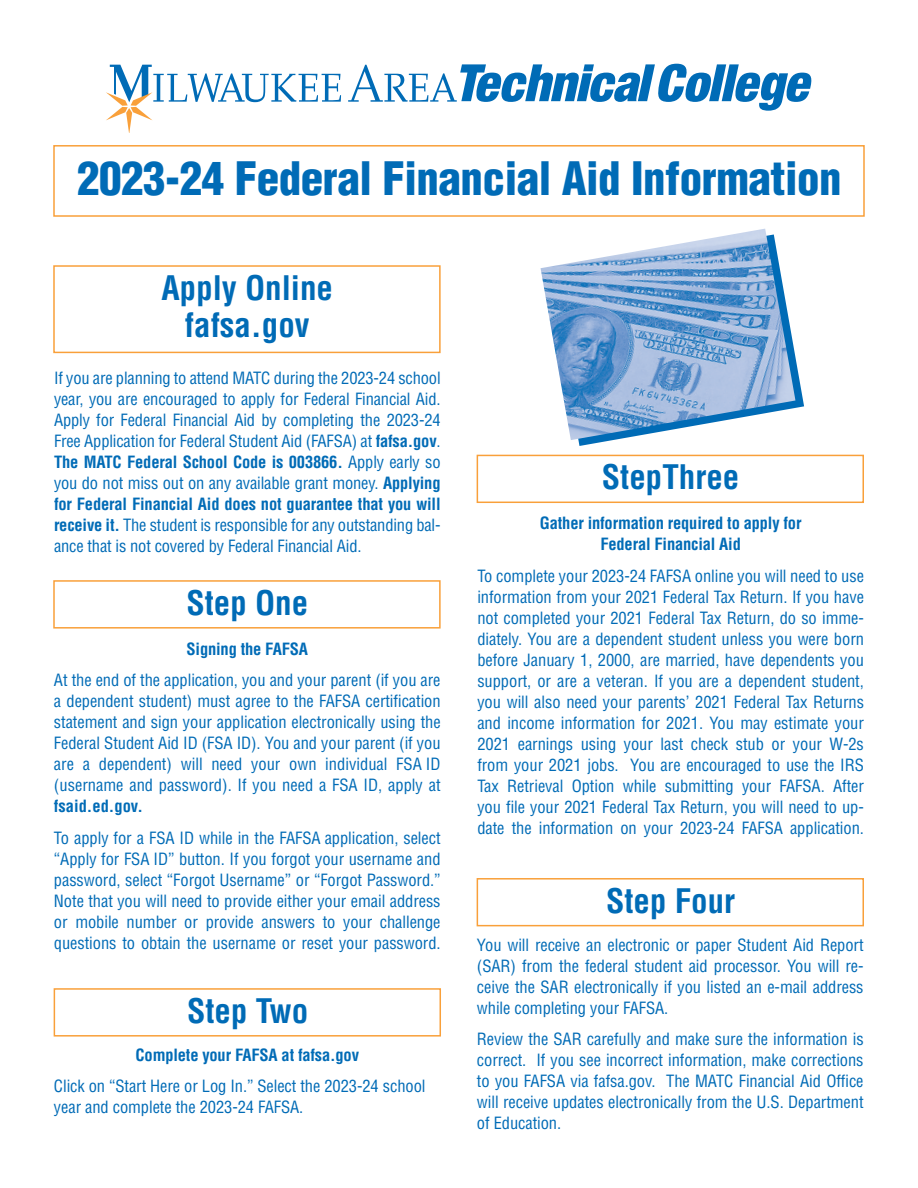
<style>
.page{position:relative;width:918px;height:1188px;background:#fff}
.page>*{position:absolute;margin:0;border:0;box-sizing:border-box;transform-origin:0 0}
.t1{font:900 condensed 45px "Helvetica";letter-spacing:-.01em;color:#006bb6}
.t2{font:700 condensed 33px/37.5px "Helvetica";color:#006bb6;text-align:center}
.t3{font:condensed 16.5px/21px "Helvetica";letter-spacing:-.005em;color:#006bb6;text-align:justify}
.t4{font:700 condensed 16.5px/21px "Helvetica";letter-spacing:-.01em;color:#006bb6;text-align:center}
.s1{font-weight:700}
</style>
<div class="page">
<svg style="left:578px;top:355px;width:226px;height:91px"></svg>
<svg style="left:348px;top:64px;width:463px;height:47px"></svg>
<svg style="left:106px;top:65px;width:235px;height:67px"></svg>
<div style="left:53px;top:145px;width:812px;height:72px;border:2px solid #f9a03a"></div>
<div style="left:53px;top:265px;width:388px;height:88px;border:2px solid #f9a03a"></div>
<div style="left:53px;top:580px;width:388px;height:49px;border:2px solid #f9a03a"></div>
<div style="left:54px;top:988px;width:387px;height:49px;border:2px solid #f9a03a"></div>
<div style="left:477px;top:455px;width:387px;height:48px;border:2px solid #f9a03a"></div>
<div style="left:477px;top:878px;width:387px;height:48px;border:2px solid #f9a03a"></div>
<img style="left:541px;top:229px;width:254px;height:211px">
<h1 class="t1" style="left:77px;top:150px;width:766px">2023-24 Federal Financial Aid Information</h1>
<h2 class="t2" style="left:162px;top:269px;width:173px">Apply Online fafsa.gov</h2>
<p class="t3" style="left:54px;top:367px;width:388px">If you are planning to attend MATC during the 2023-24 school year, you are encouraged to apply for Federal Financial Aid.<br>Apply for Federal Financial Aid by completing the 2023-24<br>Free Application for Federal Student Aid (FAFSA) at <span class="s1">fafsa.gov</span>.<br><span class="s1">The MATC Federal School Code is 003866.</span> Apply early so you do not miss out on any available grant money. <span class="s1">Applying for Federal Financial Aid does not guarantee that you will receive it.</span> The student is responsible for any outstanding bal&shy;ance that is not covered by Federal Financial Aid.</p>
<h2 class="t2" style="left:186px;top:584px;width:123px">Step One</h2>
<p class="t4" style="left:187px;top:638px;width:123px">Signing the FAFSA</p>
<p class="t3" style="left:54px;top:670px;width:388px">At the end of the application, you and your parent (if you are a dependent student) must agree to the FAFSA certification statement and sign your application electronically using the Federal Student Aid ID (FSA ID). You and your parent (if you are a dependent) will need your own individual FSA ID (username and password). If you need a FSA ID, apply at</p>
<p class="t4" style="left:54px;top:796px;width:90px">fsaid.ed.gov.</p>
<p class="t3" style="left:54px;top:827px;width:388px">To apply for a FSA ID while in the FAFSA application, select “Apply for FSA ID” button. If you forgot your username and password, select “Forgot Username” or “Forgot Password.” Note that you will need to provide either your email address or mobile number or provide answers to your challenge questions to obtain the username or reset your password.</p>
<h2 class="t2" style="left:187px;top:992px;width:123px">Step Two</h2>
<p class="t4" style="left:136px;top:1044px;width:225px">Complete your FAFSA at fafsa.gov</p>
<p class="t3" style="left:54px;top:1076px;width:373px">Click on “Start Here or Log In.” Select the 2023-24 school year and complete the 2023-24 FAFSA.</p>
<h2 class="t2" style="left:602px;top:458px;width:139px">StepThree</h2>
<p class="t4" style="left:540px;top:513px;width:263px">Gather information required to apply for<br>Federal Financial Aid</p>
<p class="t3" style="left:477px;top:565px;width:388px">To complete your 2023-24 FAFSA online you will need to use information from your 2021 Federal Tax Return. If you have not completed your 2021 Federal Tax Return, do so imme&shy;diately. You are a dependent student unless you were born before January 1, 2000, are married, have dependents you support, or are a veteran. If you are a dependent student, you will also need your parents’ 2021 Federal Tax Returns and income information for 2021. You may estimate your 2021 earnings using your last check stub or your W-2s from your 2021 jobs. You are encouraged to use the IRS Tax Retrieval Option while submitting your FAFSA. After you file your 2021 Federal Tax Return, you will need to up&shy;date the information on your 2023-24 FAFSA application.</p>
<h2 class="t2" style="left:606px;top:882px;width:131px">Step Four</h2>
<p class="t3" style="left:477px;top:934px;width:388px">You will receive an electronic or paper Student Aid Report (SAR) from the federal student aid processor. You will re&shy;ceive the SAR electronically if you listed an e-mail address while completing your FAFSA.</p>
<p class="t3" style="left:477px;top:1028px;width:388px">Review the SAR carefully and make sure the information is correct. If you see incorrect information, make corrections to you FAFSA via fafsa.gov. The MATC Financial Aid Office will receive updates electronically from the U.S. Department of Education.</p>
</div>
